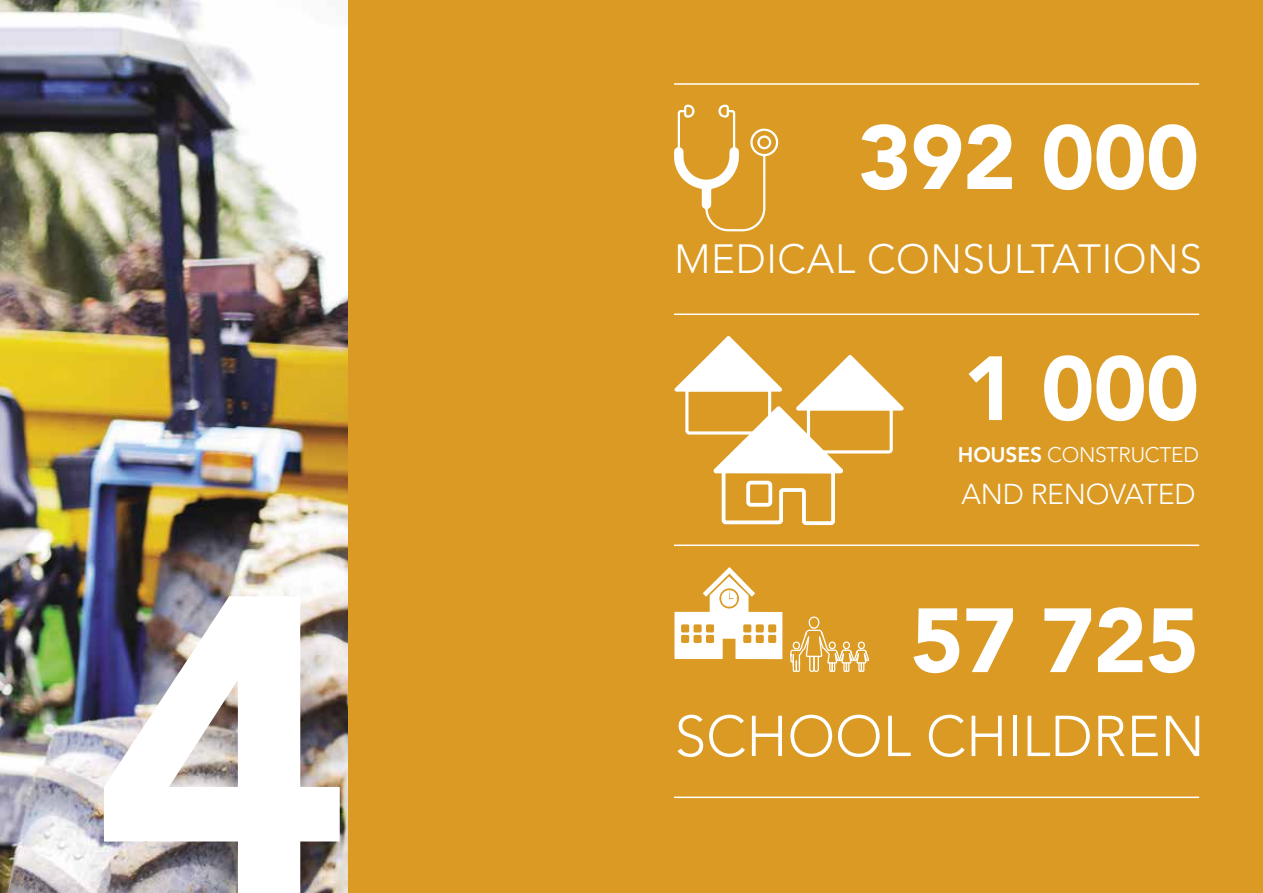
<style>
.page{position:relative;width:1263px;height:893px;background:#fff}
.page>*{position:absolute;margin:0;border:0;box-sizing:border-box;transform-origin:0 0}
.t1{font:900 433.35px "Avenir LT Std";color:#fff}
.t2{font:900 90px "Avenir LT Std";letter-spacing:-.01em;color:#fff}
.t3{font:300 57px "Avenir LT Std";color:#fff}
.t4{font:300 40.5px "Avenir LT Std";letter-spacing:.015em;color:#fff}
.t5{font:300 28.5px "Avenir LT Std";letter-spacing:-.01em;color:#fff}
.t6{font:300 21px "Avenir LT Std";letter-spacing:-.01em;color:#fff}
.s1{font-weight:800}
</style>
<div class="page">
<div style="left:348px;top:0;width:915px;height:893px;background:#da9a23"></div>
<img style="left:0;top:0;width:348px;height:893px">
<hr style="left:674px;top:83px;width:525px;height:2px;background:#fff">
<svg style="left:674px;top:104px;width:105px;height:127px"></svg>
<hr style="left:674px;top:314px;width:525px;height:1px;background:#fff">
<hr style="left:674px;top:545px;width:525px;height:1px;background:#fff">
<hr style="left:674px;top:797px;width:525px;height:1px;background:#fff">
<svg style="left:674px;top:336px;width:230px;height:190px"></svg>
<div style="left:685px;top:388px;width:86px;height:47px;border:3px solid #fff;border-radius:3px"></div>
<svg style="left:674px;top:567px;width:108px;height:92px"></svg>
<svg style="left:790px;top:616px;width:79px;height:56px"></svg>
<h1 class="t1" style="left:94px;top:490px;width:258px">4</h1>
<h2 class="t2" style="left:858px;top:103px;width:342px">392 000</h2>
<p class="t4" style="left:674px;top:235px;width:529px">MEDICAL CONSULTATIONS</p>
<h2 class="t2" style="left:963px;top:334px;width:238px">1 000</h2>
<p class="t6" style="left:958px;top:442px;width:243px"><span class="s1">HOUSES</span> CONSTRUCTED</p>
<p class="t5" style="left:961px;top:477px;width:235px">AND RENOVATED</p>
<h2 class="t2" style="left:911px;top:586px;width:290px">57 725</h2>
<h3 class="t3" style="left:674px;top:703px;width:532px">SCHOOL CHILDREN</h3>
</div>
